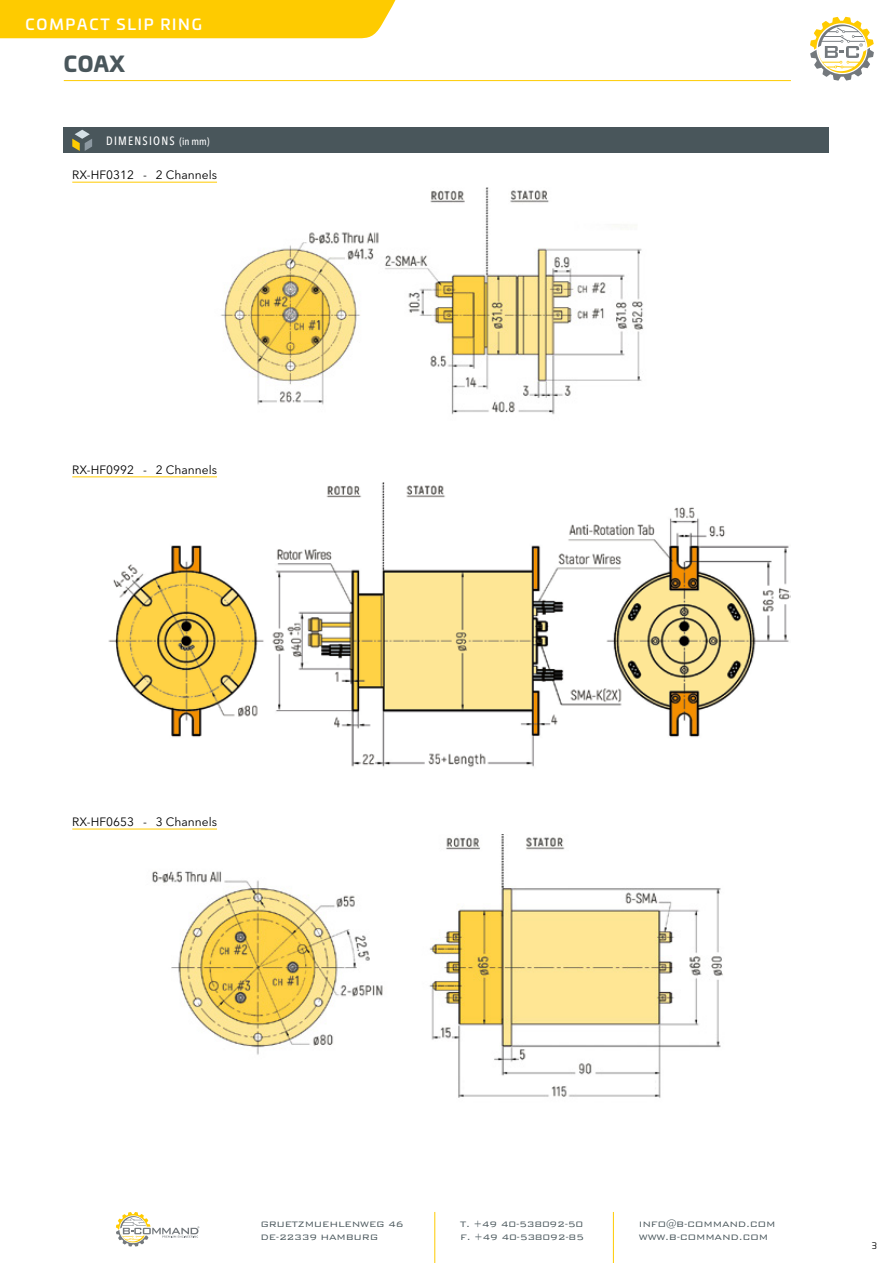
<style>
.page{position:relative;width:893px;height:1263px;background:#fff}
.page>*{position:absolute;margin:0;border:0;box-sizing:border-box;transform-origin:0 0}
.t1{font:900 21px "Univia Pro";color:#49565b}
.t2{font:500 15px "Univia Pro";letter-spacing:.12em;color:#fff}
.t3{font:12px "Avenir Next LT Pro";color:#000}
.t4{font:500 condensed 12px "Avenir Next LT Pro";letter-spacing:.1em;color:#fff}
.t5{font:300 10.5px/12.6px "Bank Gothic BT";letter-spacing:-.025em;color:#49565b}
.t6{font:9px "Univia Pro";color:#000}
.s1{font-size:10.5px}
</style>
<div class="page">
<hr style="left:434px;top:1212px;width:1px;height:34px;background:#fecb00">
<hr style="left:613px;top:1212px;width:1px;height:34px;background:#fecb00">
<svg style="left:434px;top:1246px;width:1px;height:17px"></svg>
<svg style="left:613px;top:1246px;width:1px;height:17px"></svg>
<svg style="left:116px;top:1212px;width:83px;height:34px"></svg>
<hr style="left:64px;top:80px;width:727px;height:1px;background:#fecb00">
<div style="left:0;top:0;width:395px;height:38px;background:#fecb00"></div>
<svg style="left:810px;top:17px;width:64px;height:64px"></svg>
<div style="left:64px;top:128px;width:765px;height:25px;background:#49565b"></div>
<hr style="left:72px;top:182px;width:145px;height:1px;background:#ffcb00">
<img style="left:220px;top:188px;width:424px;height:227px">
<hr style="left:72px;top:476px;width:145px;height:1px;background:#ffcb00">
<img style="left:108px;top:482px;width:683px;height:286px">
<hr style="left:72px;top:829px;width:145px;height:1px;background:#ffcb00">
<img style="left:152px;top:834px;width:571px;height:264px">
<svg style="left:72px;top:130px;width:20px;height:21px"></svg>
<h2 class="t2" style="left:26px;top:13px;width:178px">COMPACT SLIP RING</h2>
<h1 class="t1" style="left:64px;top:47px;width:62px">COAX</h1>
<p class="t4" style="left:106px;top:133px;width:105px">DIMENSIONS <span class="s1">(IN MM)</span></p>
<p class="t3" style="left:72px;top:168px;width:146px">RX-HF0312 - 2 Channels</p>
<p class="t3" style="left:72px;top:462px;width:146px">RX-HF0992 - 2 Channels</p>
<p class="t3" style="left:72px;top:815px;width:146px">RX-HF0653 - 3 Channels</p>
<p class="t5" style="left:260px;top:1218px;width:145px">gruetzmuehlenweg 46<br>DE-22339 hamburg</p>
<p class="t5" style="left:460px;top:1218px;width:125px">T. +49 40-538092-50<br>F. +49 40-538092-85</p>
<p class="t5" style="left:639px;top:1218px;width:138px">info@B-command.com www.b-command.com</p>
<p class="t6" style="left:872px;top:1239px;width:7px">3</p>
</div>
